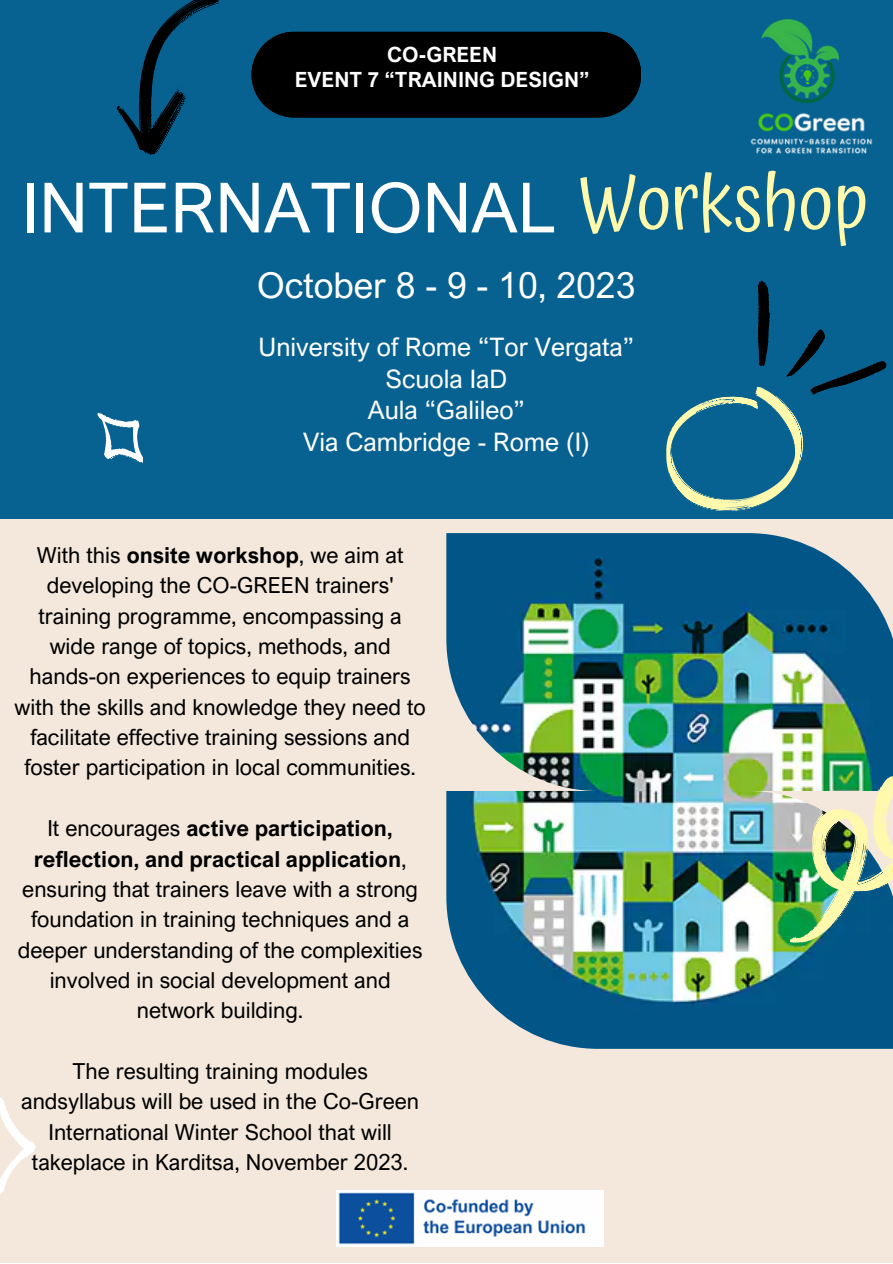
<style>
.page{position:relative;width:893px;height:1264px;background:#fff}
.page>*{position:absolute;margin:0;border:0;box-sizing:border-box;transform-origin:0 0}
.t1{font:77.25px "Atma";color:#fff9ad}
.t2{font:69.3px "Arial Nova";color:#fff}
.t3{font:35.55px "Arial Nova";color:#fff}
.t4{font:25.5px "Arial Nova";color:#fff}
.t5{font:22.05px/30.3px "Arial Nova";color:#000;text-align:center}
.t6{font:700 21px "Arial Nova";color:#fff}
.s1{font-weight:700}
</style>
<div class="page">
<div style="left:0;top:0;width:892px;height:1262px;background:#f4e8dc"></div>
<div style="left:0;top:0;width:892px;height:519px;background:#076291"></div>
<img style="left:446px;top:533px;width:446px;height:515px">
<img style="left:789px;top:776px;width:103px;height:166px">
<svg style="left:642px;top:280px;width:250px;height:262px"></svg>
<svg style="left:116px;top:0;width:104px;height:155px"></svg>
<svg style="left:0;top:1097px;width:36px;height:97px"></svg>
<svg style="left:97px;top:412px;width:46px;height:52px"></svg>
<img style="left:750px;top:19px;width:123px;height:135px">
<img style="left:336px;top:1190px;width:267px;height:56px">
<div style="left:251px;top:32px;width:389px;height:85px;background:#000"></div>
<p class="t6" style="left:387px;top:42px;width:112px">CO-GREEN</p>
<p class="t6" style="left:295px;top:66px;width:296px">EVENT 7 “TRAINING DESIGN”</p>
<p class="t2" style="left:22px;top:164px;width:536px">INTERNATIONAL</p>
<p class="t1" style="left:579px;top:157px;width:291px">Workshop</p>
<p class="t3" style="left:257px;top:263px;width:380px">October 8 - 9 - 10, 2023</p>
<p class="t4" style="left:258px;top:331px;width:377px">University of Rome “Tor Vergata”</p>
<p class="t4" style="left:385px;top:363px;width:123px">Scuola IaD</p>
<p class="t4" style="left:368px;top:394px;width:158px">Aula “Galileo”</p>
<p class="t4" style="left:303px;top:426px;width:288px">Via Cambridge - Rome (I)</p>
<p class="t5" style="left:15px;top:539px;width:412px">With this <span class="s1">onsite workshop</span>, we aim at developing the CO-GREEN trainers' training programme, encompassing a wide range of topics, methods, and hands-on experiences to equip trainers with the skills and knowledge they need to facilitate effective training sessions and foster participation in local communities.</p>
<p class="t5" style="left:18px;top:812px;width:406px">It encourages <span class="s1">active participation, reflection, and practical application</span>, ensuring that trainers leave with a strong foundation in training techniques and a deeper understanding of the complexities involved in social development and network building.</p>
<p class="t5" style="left:21px;top:1055px;width:399px">The resulting training modules andsyllabus will be used in the Co-Green International Winter School that will takeplace in Karditsa, November 2023.</p>
</div>
